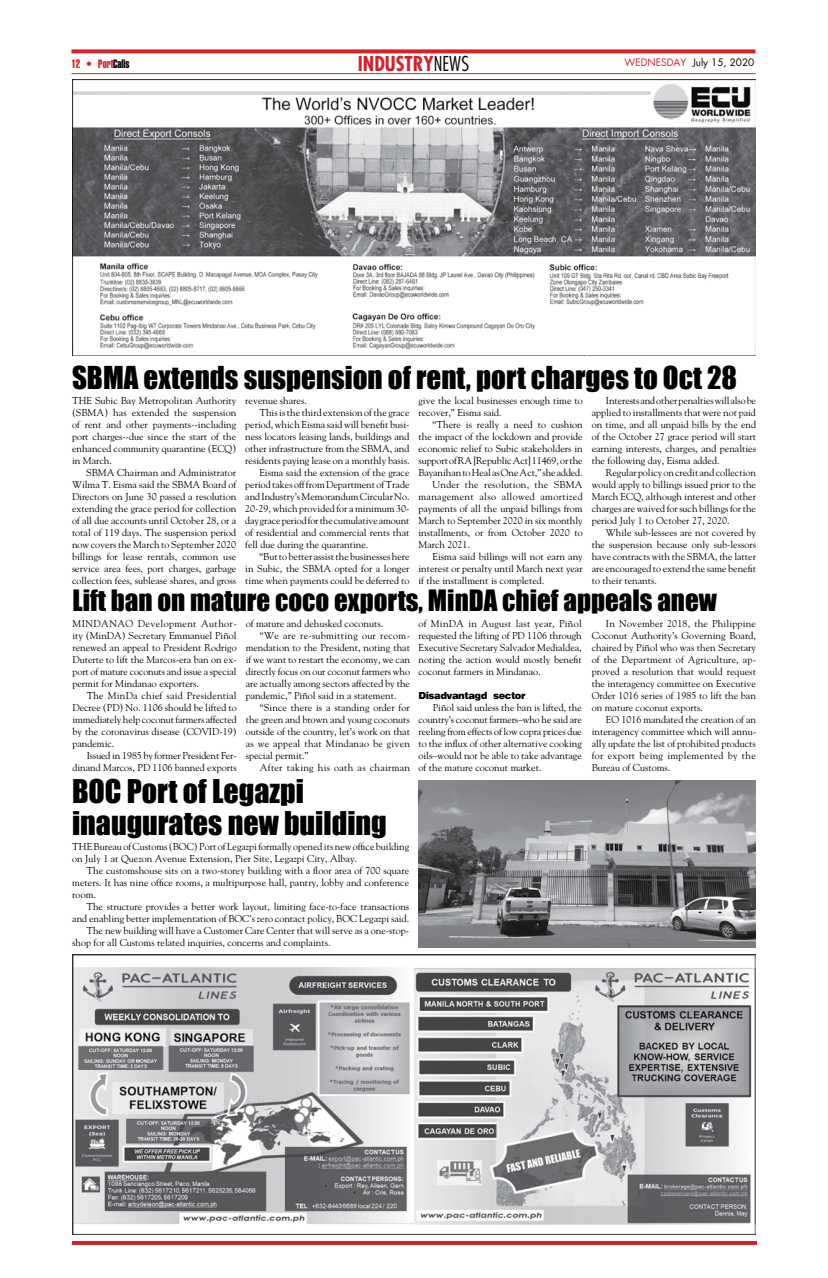
<style>
.page{position:relative;width:828px;height:1278px;background:#fff}
.page>*{position:absolute;margin:0;border:0;box-sizing:border-box;transform-origin:0 0}
.t1{font:30px/32px "Impact";color:#000}
.t2{font:29px "Impact";color:#000}
.t3{font:27px "Impact";color:#000}
.t4{font:700 condensed 20px "Futura";color:#d2232a}
.t5{font:12px "Helvetica Extra Compressed";color:#d2232a}
.t6{font:10px/12px "Goudy";color:#000;text-align:justify}
.t7{font:10px "Goudy";letter-spacing:.025em;color:#000}
.t8{font:10px "Goudy";letter-spacing:.02em;color:#000}
.t9{font:10px "Goudy";letter-spacing:.035em;color:#000}
.t10{font:10px "Futura";color:#000}
.t11{font:900 10px "Helvetica";letter-spacing:-.05em;color:#000}
.s1{color:#000}
.s2{font-weight:300;color:#000}
.s3{color:#d2232a}
</style>
<div class="page">
<hr style="left:72px;top:1241px;width:685px;height:4px;background:#d2232a">
<hr style="left:71px;top:73px;width:684px;height:1px;background:#d2232a">
<svg style="left:71px;top:49px;width:684px;height:4px;fill:#d2232a"></svg>
<img style="left:72px;top:954px;width:684px;height:281px">
<img style="left:72px;top:79px;width:684px;height:276px">
<img style="left:418px;top:780px;width:338px;height:168px">
<p class="t5" style="left:71px;top:57px;width:60px">12 • Port<span class="s1">Calls</span></p>
<h3 class="t4" style="left:358px;top:51px;width:113px">INDUSTRY<span class="s2">NEWS</span></h3>
<p class="t10" style="left:625px;top:56px;width:131px"><span class="s3">WEDNESDAY</span> July 15, 2020</p>
<h2 class="t2" style="left:72px;top:355px;width:667px">SBMA extends suspension of rent, port charges to Oct 28</h2>
<p class="t6" style="left:72px;top:394px;width:166px">THE Subic Bay Metropolitan Authority (SBMA) has extended the suspension of rent and other payments--including port charges--due since the start of the enhanced community quarantine (ECQ) in March.</p>
<p class="t6" style="left:72px;top:466px;width:166px;text-indent:14px">SBMA Chairman and Administrator Wilma T. Eisma said the SBMA Board of Directors on June 30 passed a resolution extending the grace period for collection of all due accounts until October 28, or a total of 119 days. The suspension period now covers the March to September 2020 billings for lease rentals, common use service area fees, port charges, garbage collection fees, sublease shares, and gross</p>
<p class="t6" style="left:245px;top:394px;width:63px">revenue shares.</p>
<p class="t6" style="left:259px;top:406px;width:152px">This is the third extension of the grace</p>
<p class="t6" style="left:245px;top:418px;width:166px">period, which Eisma said will benefit busi-</p>
<p class="t6" style="left:245px;top:430px;width:166px">ness locators leasing lands, buildings and</p>
<p class="t6" style="left:245px;top:442px;width:166px">other infrastructure from the SBMA, and</p>
<p class="t6" style="left:245px;top:454px;width:166px">residents paying lease on a monthly basis.</p>
<p class="t6" style="left:259px;top:466px;width:152px">Eisma said the extension of the grace</p>
<p class="t6" style="left:245px;top:478px;width:166px">period takes off from Department of Trade</p>
<p class="t6" style="left:245px;top:490px;width:166px">and Industry’s Memorandum Circular No.</p>
<p class="t6" style="left:245px;top:502px;width:166px">20-29, which provided for a minimum 30-</p>
<p class="t6" style="left:245px;top:514px;width:166px">day grace period for the cumulative amount</p>
<p class="t6" style="left:245px;top:526px;width:166px">of residential and commercial rents that</p>
<p class="t6" style="left:245px;top:538px;width:125px">fell due during the quarantine.</p>
<p class="t6" style="left:259px;top:550px;width:152px">“But to better assist the businesses here</p>
<p class="t6" style="left:245px;top:562px;width:166px">in Subic, the SBMA opted for a longer</p>
<p class="t6" style="left:245px;top:574px;width:166px">time when payments could be deferred to</p>
<p class="t6" style="left:419px;top:394px;width:166px">give the local businesses enough time to recover,” Eisma said.</p>
<p class="t6" style="left:433px;top:418px;width:152px">“There is really a need to cushion</p>
<p class="t6" style="left:419px;top:430px;width:166px">the impact of the lockdown and provide</p>
<p class="t6" style="left:419px;top:442px;width:166px">economic relief to Subic stakeholders in</p>
<p class="t6" style="left:419px;top:454px;width:166px">support of RA [Republic Act] 11469, or the</p>
<p class="t6" style="left:419px;top:466px;width:166px">Bayanihan to Heal as One Act,” she added.</p>
<p class="t8" style="left:433px;top:478px;width:152px">Under the resolution, the SBMA</p>
<p class="t9" style="left:419px;top:490px;width:166px">management also allowed amortized</p>
<p class="t6" style="left:419px;top:502px;width:166px">payments of all the unpaid billings from</p>
<p class="t6" style="left:419px;top:514px;width:166px">March to September 2020 in six monthly</p>
<p class="t6" style="left:419px;top:526px;width:166px">installments, or from October 2020 to</p>
<p class="t6" style="left:419px;top:538px;width:53px">March 2021.</p>
<p class="t6" style="left:433px;top:550px;width:152px">Eisma said billings will not earn any</p>
<p class="t6" style="left:419px;top:562px;width:166px">interest or penalty until March next year</p>
<p class="t6" style="left:419px;top:574px;width:127px">if the installment is completed.</p>
<p class="t6" style="left:592px;top:394px;width:166px;text-indent:14px">Interests and other penalties will also be applied to installments that were not paid on time, and all unpaid bills by the end of the October 27 grace period will start earning interests, charges, and penalties the following day, Eisma added.</p>
<p class="t6" style="left:592px;top:466px;width:166px;text-indent:14px">Regular policy on credit and collection would apply to billings issued prior to the March ECQ, although interest and other charges are waived for such billings for the period July 1 to October 27, 2020.</p>
<p class="t6" style="left:592px;top:526px;width:166px;text-indent:14px">While sub-lessees are not covered by the suspension because only sub-lessors have contracts with the SBMA, the latter are encouraged to extend the same benefit to their tenants.</p>
<h3 class="t3" style="left:72px;top:579px;width:646px">Lift ban on mature coco exports, MinDA chief appeals anew</h3>
<p class="t6" style="left:72px;top:617px;width:166px">MINDANAO Development Author&shy;ity (MinDA) Secretary Emmanuel Piñol renewed an appeal to President Rodrigo Duterte to lift the Marcos-era ban on ex&shy;port of mature coconuts and issue a special permit for Mindanao exporters.</p>
<p class="t6" style="left:72px;top:689px;width:166px;text-indent:14px">The MinDa chief said Presidential Decree (PD) No. 1106 should be lifted to immediately help coconut farmers affected by the coronavirus disease (COVID-19) pandemic.</p>
<p class="t6" style="left:72px;top:749px;width:166px;text-align:right">Issued in 1985 by former President Fer&shy;dinand Marcos, PD 1106 banned exports</p>
<p class="t6" style="left:246px;top:617px;width:139px">of mature and dehusked coconuts.</p>
<p class="t7" style="left:260px;top:630px;width:152px">“We are re-submitting our recom-</p>
<p class="t6" style="left:246px;top:641px;width:166px">mendation to the President, noting that</p>
<p class="t6" style="left:246px;top:653px;width:166px">if we want to restart the economy, we can</p>
<p class="t6" style="left:246px;top:665px;width:166px">directly focus on our coconut farmers who</p>
<p class="t6" style="left:246px;top:677px;width:166px">are actually among sectors affected by the</p>
<p class="t6" style="left:246px;top:689px;width:152px">pandemic,” Piñol said in a statement.</p>
<p class="t6" style="left:260px;top:701px;width:151px">“Since there is a standing order for</p>
<p class="t6" style="left:246px;top:713px;width:166px">the green and brown and young coconuts</p>
<p class="t6" style="left:246px;top:725px;width:166px">outside of the country, let’s work on that</p>
<p class="t8" style="left:246px;top:738px;width:166px">as we appeal that Mindanao be given</p>
<p class="t6" style="left:246px;top:749px;width:64px">special permit.”</p>
<p class="t7" style="left:260px;top:762px;width:152px">After taking his oath as chairman</p>
<h1 class="t1" style="left:72px;top:774px;width:316px">BOC Port of Legazpi inaugurates new building</h1>
<p class="t6" style="left:72px;top:840px;width:339px">THE Bureau of Customs (BOC) Port of Legazpi formally opened its new office building on July 1 at Quezon Avenue Extension, Pier Site, Legazpi City, Albay.</p>
<p class="t6" style="left:72px;top:864px;width:339px;text-indent:14px">The customshouse sits on a two-storey building with a floor area of 700 square meters. It has nine office rooms, a multipurpose hall, pantry, lobby and conference room.</p>
<p class="t6" style="left:86px;top:900px;width:324px">The structure provides a better work layout, limiting face-to-face transactions</p>
<p class="t6" style="left:72px;top:912px;width:339px">and enabling better implementation of BOC’s zero contact policy, BOC Legazpi said.</p>
<p class="t6" style="left:86px;top:924px;width:324px">The new building will have a Customer Care Center that will serve as a one-stop-</p>
<p class="t6" style="left:72px;top:936px;width:260px">shop for all Customs related inquiries, concerns and complaints.</p>
<p class="t6" style="left:418px;top:617px;width:165px">of MinDA in August last year, Piñol requested the lifting of PD 1106 through Executive Secretary Salvador Medialdea, noting the action would mostly benefit coconut farmers in Mindanao.</p>
<p class="t11" style="left:418px;top:690px;width:109px">Disadvantagd sector</p>
<p class="t6" style="left:418px;top:701px;width:165px;text-indent:14px">Piñol said unless the ban is lifted, the country’s coconut farmers–who he said are reeling from effects of low copra prices due to the influx of other alternative cooking oils–would not be able to take advantage of the mature coconut market.</p>
<p class="t6" style="left:592px;top:617px;width:166px;text-indent:14px">In November 2018, the Philippine Coconut Authority’s Governing Board, chaired by Piñol who was then Secretary of the Department of Agriculture, ap&shy;proved a resolution that would request the interagency committee on Executive Order 1016 series of 1985 to lift the ban on mature coconut exports.</p>
<p class="t6" style="left:592px;top:713px;width:166px;text-indent:14px">EO 1016 mandated the creation of an interagency committee which will annu&shy;ally update the list of prohibited products for export being implemented by the Bureau of Customs.</p>
</div>
